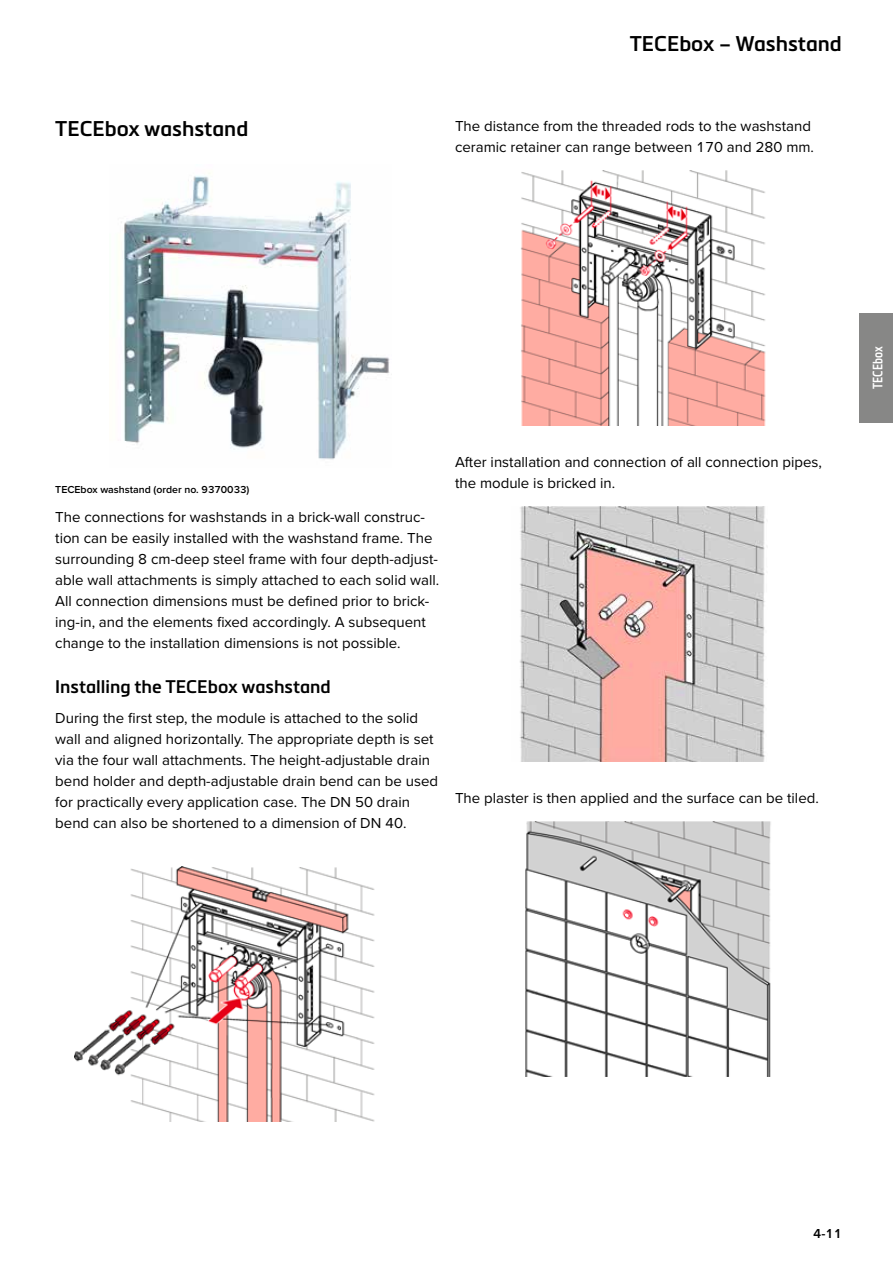
<style>
.page{position:relative;width:893px;height:1263px;background:#fff}
.page>*{position:absolute;margin:0;border:0;box-sizing:border-box;transform-origin:0 0}
.t1{font:600 21px "Metronic Pro";color:#000}
.t2{font:600 18px "Metronic Pro";color:#000}
.t3{font:15px/21px "Proxima Nova";color:#000}
.t4{font:600 condensed 13.5px "Metronic Pro";color:#fff;scale:.9 1}
.t5{font:600 13.5px "Proxima Nova";color:#000}
.t6{font:600 10.5px "Proxima Nova";color:#000}
</style>
<div class="page">
<div style="left:859px;top:313px;width:34px;height:109px;background:#878786"></div>
<img style="left:121px;top:173px;width:269px;height:287px">
<img style="left:74px;top:867px;width:301px;height:255px">
<img style="left:521px;top:170px;width:245px;height:255px">
<img style="left:520px;top:506px;width:245px;height:255px">
<img style="left:525px;top:821px;width:246px;height:255px">
<h1 class="t1" style="left:55px;top:115px;width:195px">TECEbox washstand</h1>
<h1 class="t1" style="left:630px;top:30px;width:214px">TECEbox – Washstand</h1>
<p class="t3" style="left:455px;top:115px;width:361px">The distance from the threaded rods to the washstand ceramic retainer can range between 170 and 280 mm.</p>
<p class="t6" style="left:55px;top:481px;width:196px">TECEbox washstand (order no. 9370033)</p>
<p class="t3" style="left:55px;top:506px;width:386px">The connections for washstands in a brick-wall construc&shy;tion can be easily installed with the washstand frame. The surrounding 8 cm-deep steel frame with four depth-adjust&shy;able wall attachments is simply attached to each solid wall.<br>All connection dimensions must be defined prior to brick&shy;ing-in, and the elements fixed accordingly. A subsequent change to the installation dimensions is not possible.</p>
<p class="t2" style="left:55px;top:676px;width:277px">Installing the TECEbox washstand</p>
<p class="t3" style="left:55px;top:707px;width:384px">During the first step, the module is attached to the solid wall and aligned horizontally. The appropriate depth is set via the four wall attachments. The height-adjustable drain bend holder and depth-adjustable drain bend can be used for practically every application case. The DN 50 drain bend can also be shortened to a dimension of DN 40.</p>
<p class="t3" style="left:455px;top:451px;width:368px">After installation and connection of all connection pipes, the module is bricked in.</p>
<p class="t3" style="left:455px;top:787px;width:365px">The plaster is then applied and the surface can be tiled.</p>
<p class="t4" style="left:869px;top:389px;width:48px;rotate:-90deg">TECEbox</p>
<p class="t5" style="left:813px;top:1223px;width:30px">4-11</p>
</div>
